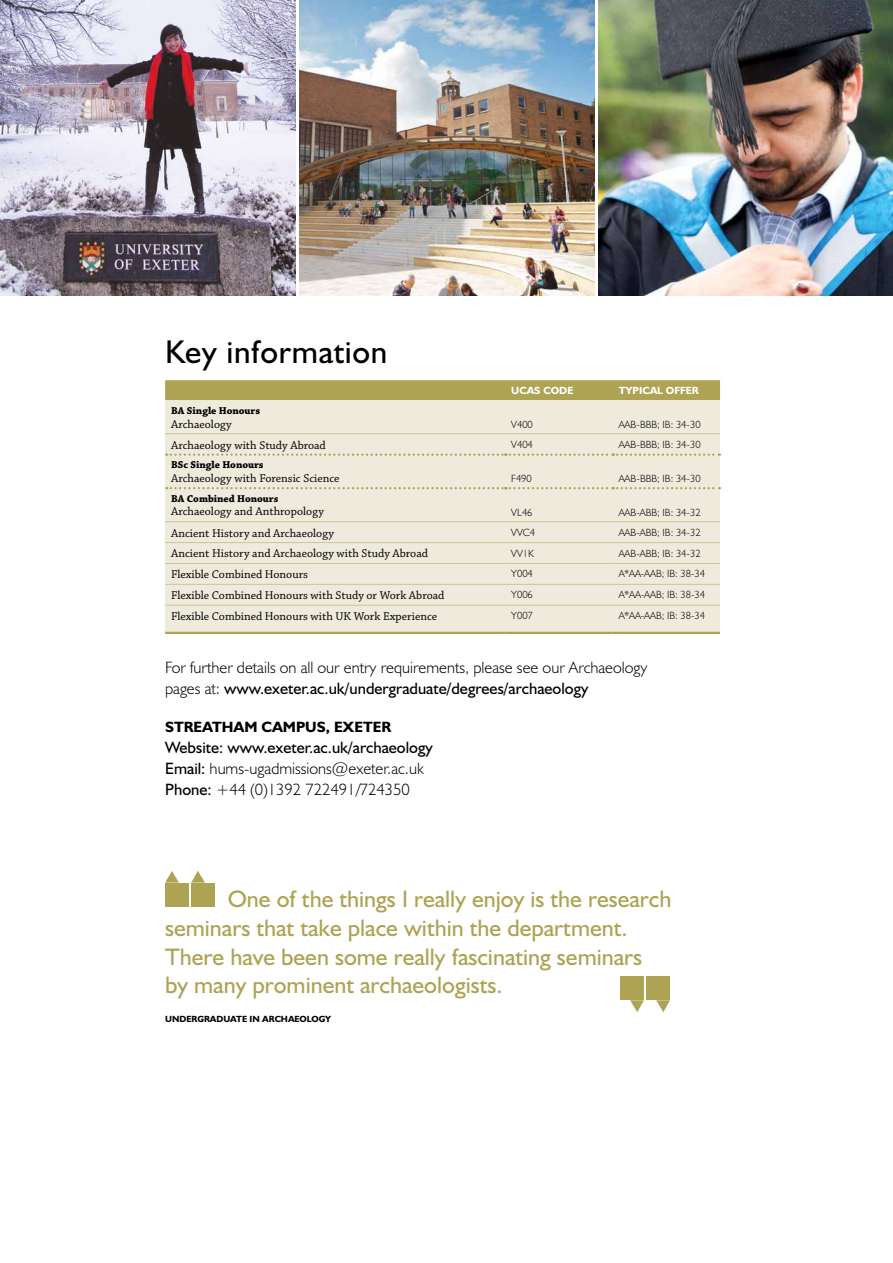
<style>
.page{position:relative;width:893px;height:1263px;background:#fff}
.page>*{position:absolute;margin:0;border:0;box-sizing:border-box;transform-origin:0 0}
.t1{font:33px "Humanist 521 BT";letter-spacing:.02em;color:#000}
.t2{font:24px/28.8px "Humanist 521 BT";color:#aea353}
.t3{font:300 16.5px/21px "Humanist 521 BT";color:#000}
.t4{font:700 15px "Humanist 521 BT";color:#000}
.t5{font:12px "Chaparral Pro";color:#000}
.t6{font:300 10.5px "Humanist 521 BT";color:#000}
.t7{font:700 10.5px "Chaparral Pro";color:#000}
.t8{font:700 10.5px "Humanist 521 BT";color:#fff}
.t9{font:700 9px "Humanist 521 BT";color:#000}
.s1{font-weight:400}
</style>
<div class="page">
<div style="left:165px;top:380px;width:555px;height:20px;background:#aea353"></div>
<div style="left:165px;top:400px;width:555px;height:232px;background:#eeeadc"></div>
<svg style="left:166px;top:453px;width:554px;height:3px;background:#dbd5b5"></svg>
<svg style="left:166px;top:487px;width:554px;height:2px"></svg>
<hr style="left:165px;top:521px;width:340px;height:1px;background:#cdc597">
<hr style="left:505px;top:521px;width:108px;height:1px;background:#cdc597">
<hr style="left:613px;top:521px;width:107px;height:1px;background:#cdc597">
<hr style="left:165px;top:542px;width:340px;height:1px;background:#cdc597">
<hr style="left:505px;top:542px;width:108px;height:1px;background:#cdc597">
<hr style="left:613px;top:542px;width:107px;height:1px;background:#cdc597">
<hr style="left:165px;top:563px;width:340px;height:1px;background:#cdc597">
<hr style="left:505px;top:563px;width:108px;height:1px;background:#cdc597">
<hr style="left:613px;top:563px;width:107px;height:1px;background:#cdc597">
<hr style="left:165px;top:584px;width:340px;height:1px;background:#cdc597">
<hr style="left:505px;top:584px;width:108px;height:1px;background:#cdc597">
<hr style="left:613px;top:584px;width:107px;height:1px;background:#cdc597">
<hr style="left:165px;top:605px;width:340px;height:1px;background:#cdc597">
<hr style="left:165px;top:632px;width:340px;height:2px;background:#aea353">
<hr style="left:505px;top:605px;width:108px;height:1px;background:#cdc597">
<hr style="left:613px;top:605px;width:107px;height:1px;background:#cdc597">
<hr style="left:505px;top:632px;width:108px;height:2px;background:#aea353">
<hr style="left:613px;top:632px;width:107px;height:2px;background:#aea353">
<hr style="left:165px;top:433px;width:340px;height:1px;background:#cdc597">
<hr style="left:505px;top:433px;width:108px;height:1px;background:#cdc597">
<hr style="left:613px;top:433px;width:107px;height:1px;background:#cdc597">
<img style="left:0;top:0;width:295px;height:295px">
<img style="left:299px;top:0;width:295px;height:295px">
<img style="left:599px;top:0;width:294px;height:295px">
<div style="left:165px;top:883px;width:24px;height:23px;background:#aea353"></div>
<svg style="left:165px;top:871px;width:14px;height:12px"></svg>
<div style="left:191px;top:883px;width:24px;height:23px;background:#aea353"></div>
<svg style="left:191px;top:871px;width:14px;height:12px"></svg>
<div style="left:646px;top:976px;width:24px;height:24px;background:#aea353"></div>
<svg style="left:656px;top:1000px;width:14px;height:12px"></svg>
<div style="left:620px;top:976px;width:24px;height:24px;background:#aea353"></div>
<svg style="left:630px;top:1000px;width:14px;height:12px"></svg>
<h1 class="t1" style="left:165px;top:332px;width:224px">Key information</h1>
<p class="t8" style="left:511px;top:384px;width:64px">UCAS CODE</p>
<p class="t8" style="left:619px;top:384px;width:81px">TYPICAL OFFER</p>
<p class="t7" style="left:171px;top:404px;width:90px">BA Single Honours</p>
<p class="t5" style="left:171px;top:417px;width:62px">Archaeology</p>
<p class="t6" style="left:511px;top:418px;width:23px">V400</p>
<p class="t6" style="left:619px;top:418px;width:84px">AAB-BBB; IB: 34-30</p>
<p class="t5" style="left:171px;top:438px;width:156px">Archaeology with Study Abroad</p>
<p class="t6" style="left:511px;top:438px;width:23px">V404</p>
<p class="t6" style="left:619px;top:438px;width:84px">AAB-BBB; IB: 34-30</p>
<p class="t7" style="left:171px;top:459px;width:94px">BSc Single Honours</p>
<p class="t5" style="left:171px;top:471px;width:170px">Archaeology with Forensic Science</p>
<p class="t6" style="left:511px;top:472px;width:22px">F490</p>
<p class="t6" style="left:619px;top:472px;width:84px">AAB-BBB; IB: 34-30</p>
<p class="t7" style="left:171px;top:492px;width:109px">BA Combined Honours</p>
<p class="t5" style="left:171px;top:505px;width:154px">Archaeology and Anthropology</p>
<p class="t6" style="left:511px;top:506px;width:23px">VL46</p>
<p class="t6" style="left:619px;top:506px;width:84px">AAB-ABB; IB: 34-32</p>
<p class="t5" style="left:171px;top:526px;width:164px">Ancient History and Archaeology</p>
<p class="t6" style="left:511px;top:526px;width:25px">VVC4</p>
<p class="t6" style="left:619px;top:526px;width:84px">AAB-ABB; IB: 34-32</p>
<p class="t5" style="left:171px;top:547px;width:258px">Ancient History and Archaeology with Study Abroad</p>
<p class="t6" style="left:511px;top:547px;width:24px">VV1K</p>
<p class="t6" style="left:619px;top:547px;width:84px">AAB-ABB; IB: 34-32</p>
<p class="t5" style="left:171px;top:568px;width:138px">Flexible Combined Honours</p>
<p class="t6" style="left:511px;top:567px;width:23px">Y004</p>
<p class="t6" style="left:619px;top:567px;width:88px">A*AA-AAB; IB: 38-34</p>
<p class="t5" style="left:171px;top:589px;width:275px">Flexible Combined Honours with Study or Work Abroad</p>
<p class="t6" style="left:511px;top:588px;width:23px">Y006</p>
<p class="t6" style="left:619px;top:588px;width:88px">A*AA-AAB; IB: 38-34</p>
<p class="t5" style="left:171px;top:610px;width:268px">Flexible Combined Honours with UK Work Experience</p>
<p class="t6" style="left:511px;top:609px;width:23px">Y007</p>
<p class="t6" style="left:619px;top:609px;width:88px">A*AA-AAB; IB: 38-34</p>
<h3 class="t3" style="left:165px;top:656px;width:484px">For further details on all our entry requirements, please see our Archaeology pages at: <span class="s1">www.exeter.ac.uk/undergraduate/degrees/archaeology</span></h3>
<p class="t4" style="left:165px;top:717px;width:20px">STREAT</p>
<p class="t4" style="left:222px;top:717px;width:85px">HAM CAMPUS</p>
<p class="t4" style="left:326px;top:717px;width:39px">, EXETER</p>
<h3 class="t3" style="left:165px;top:736px;width:270px"><span class="s1">Website: www.exeter.ac.uk/archaeology<br>Email:</span> hums-ugadmissions@exeter.ac.uk<br><span class="s1">Phone:</span> +44 (0)1392 722491/724350</h3>
<h2 class="t2" style="left:165px;top:884px;width:508px;text-indent:63px">One of the things I really enjoy is the research seminars that take place within the department.<br>There have been some really fascinating seminars by many prominent archaeologists.</h2>
<p class="t9" style="left:165px;top:1014px;width:22px">UNDER</p>
<p class="t9" style="left:197px;top:1014px;width:14px">GRADUATE</p>
<p class="t9" style="left:250px;top:1014px;width:46px">IN ARCHAEOLO</p>
<p class="t9" style="left:319px;top:1014px;width:12px">GY</p>
</div>
